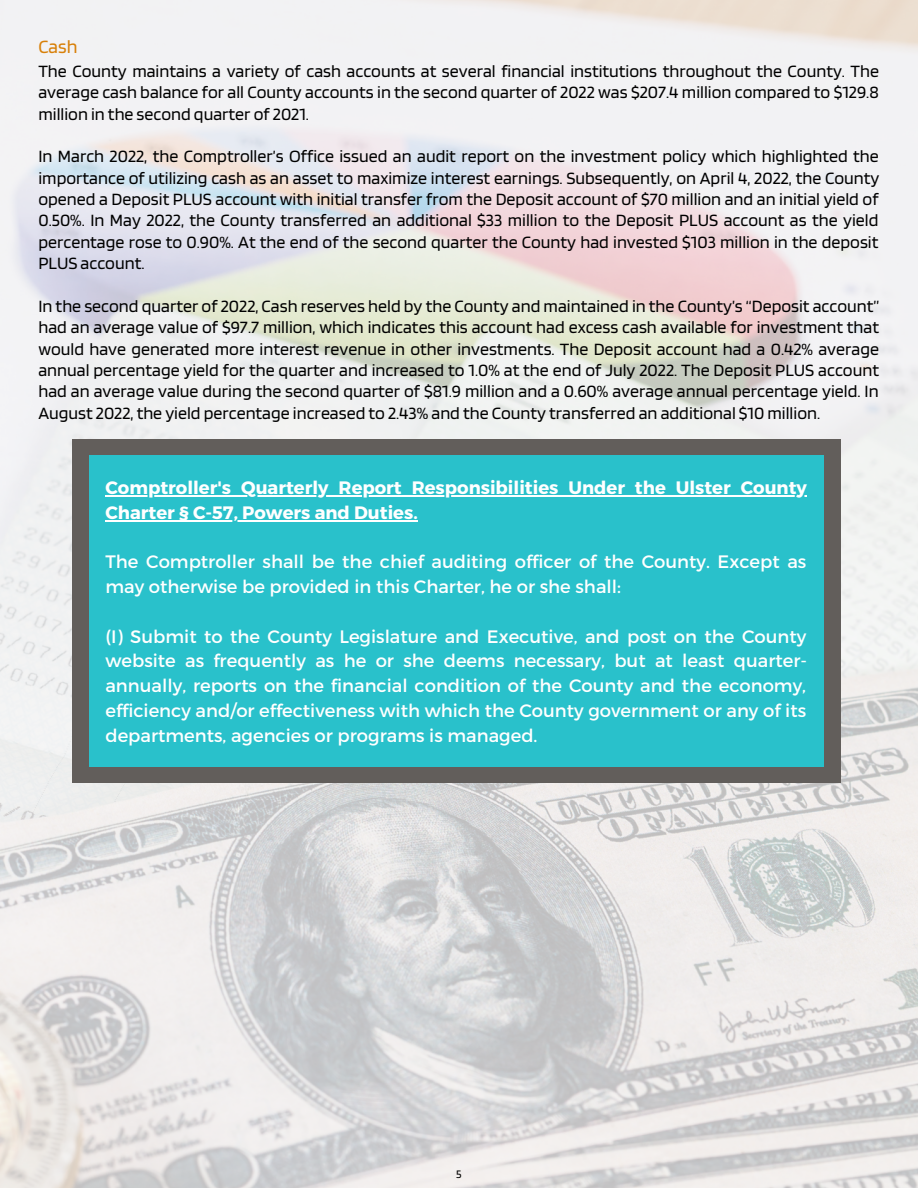
<style>
.page{position:relative;width:918px;height:1188px;background:#fff}
.page>*{position:absolute;margin:0;border:0;box-sizing:border-box;transform-origin:0 0}
.t1{font:19.5px "Blinker";color:#d88009}
.t2{font:18px/21.3px "Blinker";color:#000;text-align:justify}
.t3{font:18px/24.8px "Montserrat";color:#fff}
.t4{font:700 18px/24.8px "Montserrat";color:#fff}
.t5{font:12px "Blinker";color:#000}
</style>
<div class="page">
<img style="left:0;top:0;width:918px;height:1188px">
<div style="left:72px;top:440px;width:768px;height:343px;background:#625e5b"></div>
<div style="left:89px;top:455px;width:735px;height:312px;background:#29c1cb"></div>
<hr style="left:105px;top:495px;width:702px;height:1px;background:#fff">
<hr style="left:105px;top:520px;width:137px;height:1px;background:#fff">
<hr style="left:242px;top:520px;width:176px;height:1px;background:#fff">
<p class="t1" style="left:38px;top:34px;width:41px">Cash</p>
<p class="t2" style="left:38px;top:60px;width:842px">The County maintains a variety of cash accounts at several financial institutions throughout the County. The average cash balance for all County accounts in the second quarter of 2022 was $207.4 million compared to $129.8 million in the second quarter of 2021.</p>
<p class="t2" style="left:38px;top:145px;width:842px">In March 2022, the Comptroller’s Office issued an audit report on the investment policy which highlighted the importance of utilizing cash as an asset to maximize interest earnings. Subsequently, on April 4, 2022, the County opened a Deposit PLUS account with initial transfer from the Deposit account of $70 million and an initial yield of 0.50%. In May 2022, the County transferred an additional $33 million to the Deposit PLUS account as the yield percentage rose to 0.90%. At the end of the second quarter the County had invested $103 million in the deposit PLUS account.</p>
<p class="t2" style="left:38px;top:295px;width:842px">In the second quarter of 2022, Cash reserves held by the County and maintained in the County’s “Deposit account” had an average value of $97.7 million, which indicates this account had excess cash available for investment that would have generated more interest revenue in other investments. The Deposit account had a 0.42% average annual percentage yield for the quarter and increased to 1.0% at the end of July 2022. The Deposit PLUS account had an average value during the second quarter of $81.9 million and a 0.60% average annual percentage yield. In August 2022, the yield percentage increased to 2.43% and the County transferred an additional $10 million.</p>
<p class="t4" style="left:105px;top:474px;width:703px">Comptroller's Quarterly Report Responsibilities Under the Ulster County<br>Charter § C-57, Powers and Duties.</p>
<p class="t3" style="left:105px;top:549px;width:702px">The Comptroller shall be the chief auditing officer of the County. Except as may otherwise be provided in this Charter, he or she shall:</p>
<p class="t3" style="left:105px;top:623px;width:703px;text-align:justify">(I) Submit to the County Legislature and Executive, and post on the County website as frequently as he or she deems necessary, but at least quarter&shy;annually, reports on the financial condition of the County and the economy, efficiency and/or effectiveness with which the County government or any of its departments, agencies or programs is managed.</p>
<p class="t5" style="left:456px;top:1167px;width:7px">5</p>
</div>
